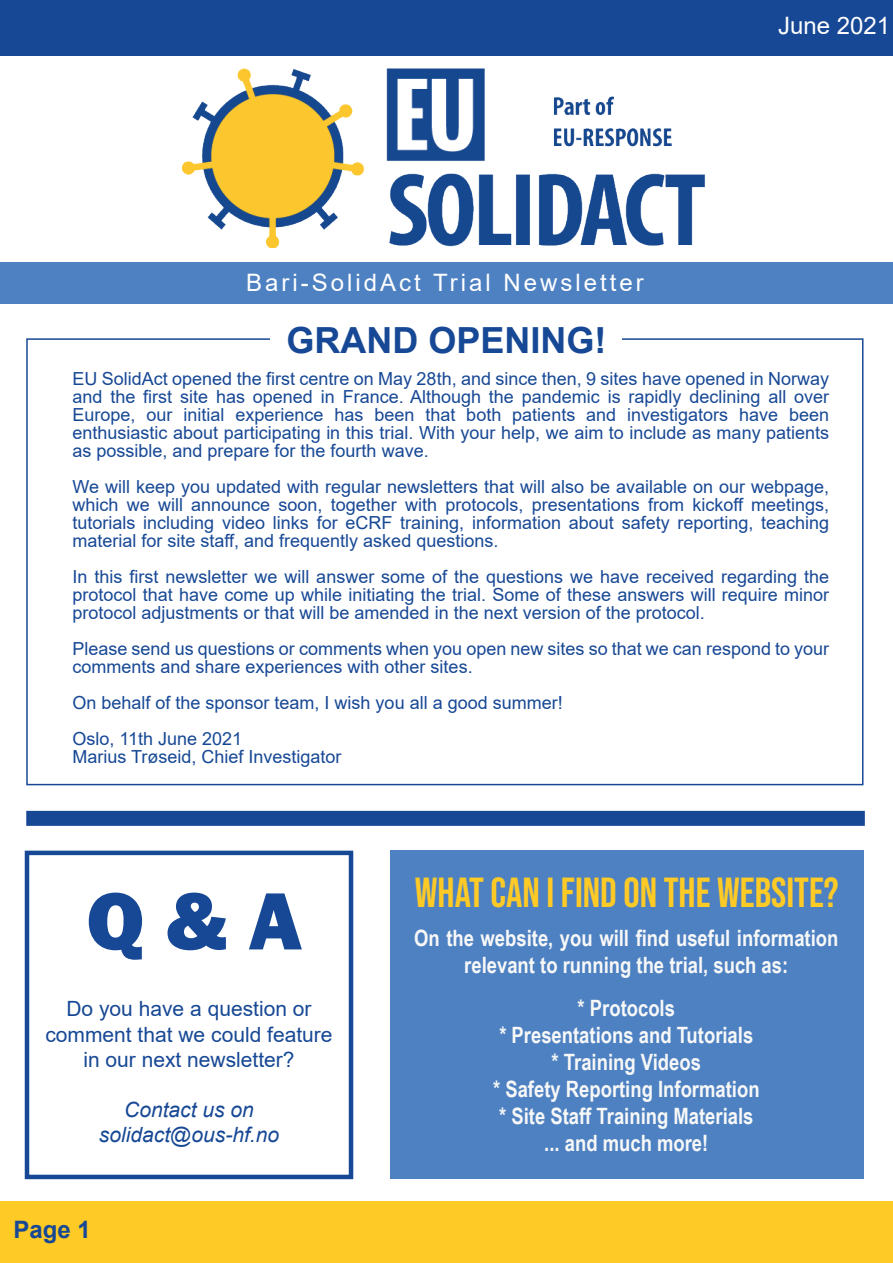
<style>
.page{position:relative;width:893px;height:1263px;background:#fff}
.page>*{position:absolute;margin:0;border:0;box-sizing:border-box;transform-origin:0 0}
.t1{font:800 84px "Franklin Gothic";color:#174895}
.t2{font:42px "Bebas Neue";color:#feca26}
.t3{font:700 36px "Arial";color:#174895}
.t4{font:24px "Arial";letter-spacing:.125em;color:#fff}
.t5{font:24px "Arial";color:#fff}
.t6{font:700 24px "Arial";color:#174895}
.t7{font:700 22.5px/27px "Arial Narrow";color:#f7f8f7;text-align:center}
.t8{font:21px/25.2px "Arial";color:#174895;text-align:center}
.t9{font:italic 21px/25.2px "Arial";color:#174895;text-align:center}
.t10{font:18px/18px "Arial";color:#174895;text-align:justify}
</style>
<div class="page">
<div style="left:0;top:1201px;width:893px;height:62px;background:#feca26"></div>
<img style="left:183px;top:69px;width:522px;height:178px">
<div style="left:0;top:0;width:893px;height:55px;background:#174895"></div>
<div style="left:0;top:262px;width:893px;height:42px;background:#4e81c2"></div>
<div style="left:25px;top:851px;width:328px;height:328px;border:4px solid #174895"></div>
<div style="left:26px;top:811px;width:839px;height:15px;background:#174895;border:2px solid #174895"></div>
<div style="left:390px;top:850px;width:474px;height:329px;background:#4e81c2"></div>
<h3 class="t4" style="left:246px;top:266px;width:399px">Bari-SolidAct Trial Newsletter</h3>
<h3 class="t3" style="left:286px;top:314px;width:322px">GRAND OPENING!</h3>
<h3 class="t5" style="left:778px;top:9px;width:114px">June 2021</h3>
<p class="t10" style="left:72px;top:369px;width:758px">EU SolidAct opened the first centre on May 28th, and since then, 9 sites have opened in Norway and the first site has opened in France. Although the pandemic is rapidly declining all over Europe, our initial experience has been that both patients and investigators have been enthusiastic about participating in this trial. With your help, we aim to include as many patients as possible, and prepare for the fourth wave.</p>
<p class="t10" style="left:72px;top:477px;width:758px">We will keep you updated with regular newsletters that will also be available on our webpage, which we will announce soon, together with protocols, presentations from kickoff meetings, tutorials including video links for eCRF training, information about safety reporting, teaching material for site staff, and frequently asked questions.</p>
<p class="t10" style="left:72px;top:567px;width:758px">In this first newsletter we will answer some of the questions we have received regarding the protocol that have come up while initiating the trial. Some of these answers will require minor protocol adjustments or that will be amended in the next version of the protocol.</p>
<p class="t10" style="left:72px;top:639px;width:758px">Please send us questions or comments when you open new sites so that we can respond to your comments and share experiences with other sites.</p>
<p class="t10" style="left:72px;top:684px;width:492px;line-height:36px">On behalf of the sponsor team, I wish you all a good summer!<br>Oslo, 11th June 2021</p>
<p class="t10" style="left:72px;top:747px;width:271px">Marius Trøseid, Chief Investigator</p>
<h1 class="t1" style="left:86px;top:867px;width:217px">Q &amp; A</h1>
<p class="t8" style="left:45px;top:996px;width:289px">Do you have a question or comment that we could feature in our next newsletter?</p>
<p class="t9" style="left:99px;top:1097px;width:182px">Contact us on solidact@ous-hf.no</p>
<h3 class="t6" style="left:14px;top:1212px;width:79px">Page 1</h3>
<h2 class="t2" style="left:415px;top:868px;width:425px">WHAT CAN I FIND ON THE WEBSITE?</h2>
<p class="t7" style="left:414px;top:923px;width:426px">On the website, you will find useful information relevant to running the trial, such as:</p>
<p class="t7" style="left:493px;top:993px;width:268px">* Protocols<br>* Presentations and Tutorials * Training Videos<br>* Safety Reporting Information * Site Staff Training Materials ... and much more!</p>
</div>
